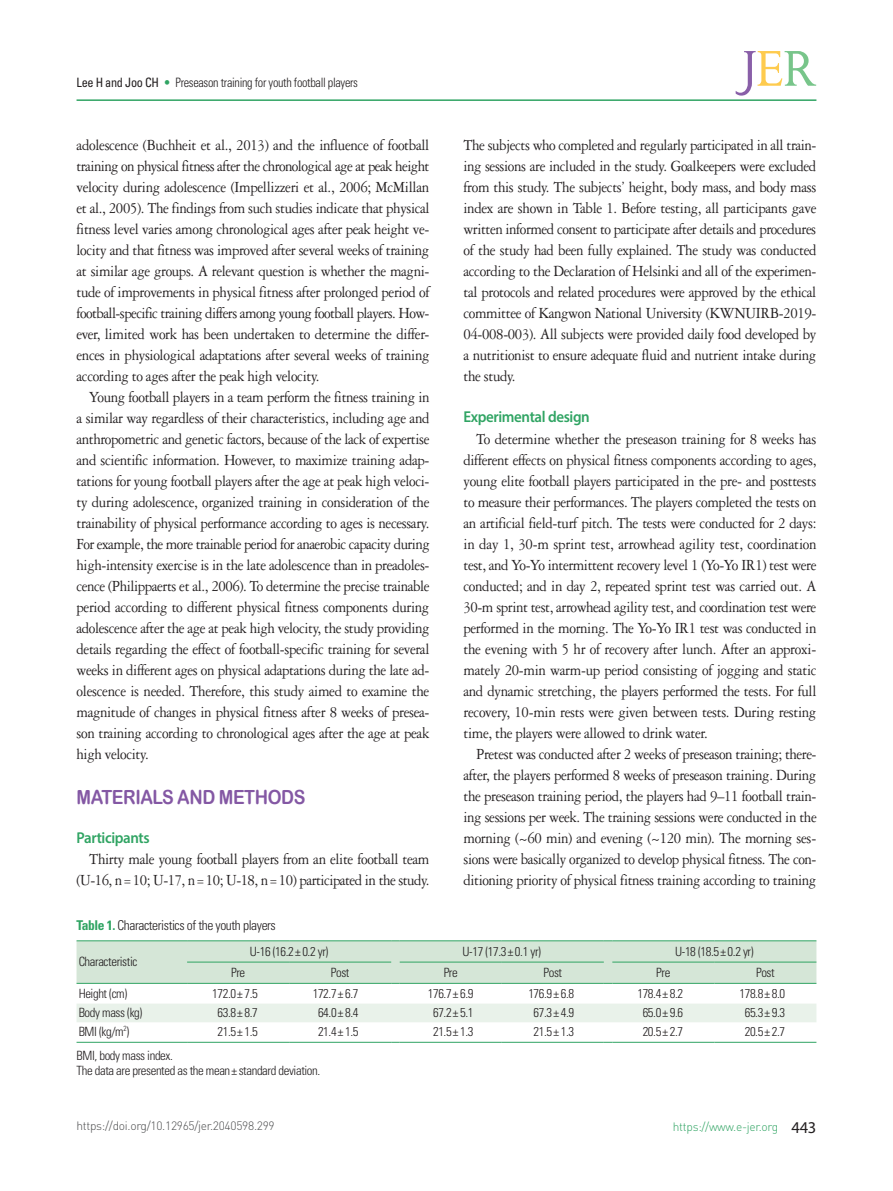
<style>
.page{position:relative;width:893px;height:1191px;background:#fff}
.page>*{position:absolute;margin:0;border:0;box-sizing:border-box;transform-origin:0 0}
.본문_대제목{font:19.5px "Arial Rounded MT Bold";letter-spacing:-.025em;color:#8458a4;scale:.9 1}
.본문_영문{font:16.5px/21px "Garamond 3 LT Std";letter-spacing:-.025em;color:#231f20;text-align:justify;scale:.9 1}
.본문_중제목{font:600 15.75px "Myriad Pro";letter-spacing:-.025em;color:#30a463;scale:.95 1}
.표제목_그림설명{font:300 condensed 13.5px "Univers LT Std";letter-spacing:-.03em;color:#231f20}
.하시라{font:300 condensed 12.9px "Univers LT Std";letter-spacing:-.025em;color:#231f20;scale:.95 1}
.표본문{font:300 condensed 12.75px "Univers LT Std";letter-spacing:-.03em;color:#231f20}
.t1{font:300 12px "DIN Pro";letter-spacing:-.025em;color:#4b4c4d}
.t2{font:300 12px "DIN Pro";letter-spacing:-.025em;color:#30a463}
.s1{font-weight:400}
.s2{color:#30a463}
.s3{font-weight:700;color:#30a463}
.s4{font-family:"Myriad Pro";font-weight:400;font-size:16.5px;color:#231f20}
</style>
<div class="page">
<svg style="left:736px;top:51px;width:80px;height:45px"></svg>
<hr style="left:77px;top:99px;width:739px;height:2px;background:#30a463">
<div style="left:77px;top:1004px;width:739px;height:18px;background:#e9f2ea"></div>
<svg style="left:77px;top:940px;width:739px;height:44px;background:#cbe2d0"></svg>
<hr style="left:612px;top:983px;width:102px;height:1px;background:#30a463">
<hr style="left:714px;top:983px;width:102px;height:1px;background:#30a463">
<hr style="left:77px;top:1042px;width:110px;height:1px;background:#30a463">
<hr style="left:187px;top:1042px;width:102px;height:1px;background:#30a463">
<hr style="left:289px;top:1042px;width:102px;height:1px;background:#30a463">
<hr style="left:400px;top:1042px;width:102px;height:1px;background:#30a463">
<hr style="left:502px;top:1042px;width:102px;height:1px;background:#30a463">
<hr style="left:612px;top:1042px;width:102px;height:1px;background:#30a463">
<hr style="left:714px;top:1042px;width:102px;height:1px;background:#30a463">
<p class="하시라" style="left:77px;top:74px;width:298px"><span class="s1">Lee H and Joo CH</span> <span class="s2">•</span> Preseason training for youth football players</p>
<p class="본문_영문" style="left:77px;top:134px;width:394px">adolescence (Buchheit et al., 2013) and the influence of football training on physical fitness after the chronological age at peak height velocity during adolescence (Impellizzeri et al., 2006; McMillan et al., 2005). The findings from such studies indicate that physical fitness level varies among chronological ages after peak height ve&shy;locity and that fitness was improved after several weeks of training at similar age groups. A relevant question is whether the magni&shy;tude of improvements in physical fitness after prolonged period of football-specific training differs among young football players. How&shy;ever, limited work has been undertaken to determine the differ&shy;ences in physiological adaptations after several weeks of training according to ages after the peak high velocity.</p>
<p class="본문_영문" style="left:77px;top:386px;width:394px;text-indent:13px">Young football players in a team perform the fitness training in a similar way regardless of their characteristics, including age and anthropometric and genetic factors, because of the lack of expertise and scientific information. However, to maximize training adap&shy;tations for young football players after the age at peak high veloci&shy;ty during adolescence, organized training in consideration of the trainability of physical performance according to ages is necessary.<br>For example, the more trainable period for anaerobic capacity during high-intensity exercise is in the late adolescence than in preadoles&shy;cence (Philippaerts et al., 2006). To determine the precise trainable period according to different physical fitness components during adolescence after the age at peak high velocity, the study providing details regarding the effect of football-specific training for several weeks in different ages on physical adaptations during the late ad&shy;olescence is needed. Therefore, this study aimed to examine the magnitude of changes in physical fitness after 8 weeks of presea&shy;son training according to chronological ages after the age at peak high velocity.</p>
<p class="본문_대제목" style="left:77px;top:785px;width:256px">MATERIALS AND METHODS</p>
<p class="본문_중제목" style="left:77px;top:827px;width:79px">Participants</p>
<p class="본문_영문" style="left:77px;top:848px;width:394px;text-align:right">Thirty male young football players from an elite football team (U-16, n=10; U-17, n=10; U-18, n=10) participated in the study.</p>
<p class="본문_영문" style="left:463px;top:134px;width:394px">The subjects who completed and regularly participated in all train&shy;ing sessions are included in the study. Goalkeepers were excluded from this study. The subjects’ height, body mass, and body mass index are shown in Table 1. Before testing, all participants gave written informed consent to participate after details and procedures of the study had been fully explained. The study was conducted according to the Declaration of Helsinki and all of the experimen&shy;tal protocols and related procedures were approved by the ethical committee of Kangwon National University (KWNUIRB-2019- 04-008-003). All subjects were provided daily food developed by a nutritionist to ensure adequate fluid and nutrient intake during the study.</p>
<p class="본문_중제목" style="left:463px;top:407px;width:134px">Experimental design</p>
<p class="본문_영문" style="left:463px;top:428px;width:394px;text-indent:13px">To determine whether the preseason training for 8 weeks has different effects on physical fitness components according to ages, young elite football players participated in the pre- and posttests to measure their performances. The players completed the tests on an artificial field-turf pitch. The tests were conducted for 2 days: in day 1, 30-m sprint test, arrowhead agility test, coordination test, and Yo-Yo intermittent recovery level 1 (Yo-Yo IR1) test were conducted; and in day 2, repeated sprint test was carried out. A 30-m sprint test, arrowhead agility test, and coordination test were performed in the morning. The Yo-Yo IR1 test was conducted in the evening with 5 hr of recovery after lunch. After an approxi&shy;mately 20-min warm-up period consisting of jogging and static and dynamic stretching, the players performed the tests. For full recovery, 10-min rests were given between tests. During resting time, the players were allowed to drink water.</p>
<p class="본문_영문" style="left:463px;top:743px;width:394px;text-indent:13px">Pretest was conducted after 2 weeks of preseason training; there&shy;after, the players performed 8 weeks of preseason training. During the preseason training period, the players had 9–11 football train&shy;ing sessions per week. The training sessions were conducted in the morning (~60 min) and evening (~120 min). The morning ses&shy;sions were basically organized to develop physical fitness. The con&shy;ditioning priority of physical fitness training according to training</p>
<p class="표제목_그림설명" style="left:77px;top:917px;width:201px"><span class="s3">Table 1.</span> Characteristics of the youth players</p>
<p class="표본문" style="left:79px;top:954px;width:60px">Characteristic</p>
<p class="표본문" style="left:250px;top:943px;width:80px">U-16 (16.2± 0.2 yr)</p>
<p class="표본문" style="left:462px;top:943px;width:80px">U-17 (17.3± 0.1 yr)</p>
<p class="표본문" style="left:675px;top:943px;width:80px">U-18 (18.5± 0.2 yr)</p>
<p class="표본문" style="left:231px;top:964px;width:16px">Pre</p>
<p class="표본문" style="left:331px;top:964px;width:20px">Post</p>
<p class="표본문" style="left:444px;top:964px;width:16px">Pre</p>
<p class="표본문" style="left:543px;top:964px;width:20px">Post</p>
<p class="표본문" style="left:656px;top:964px;width:16px">Pre</p>
<p class="표본문" style="left:756px;top:964px;width:20px">Post</p>
<p class="표본문" style="left:79px;top:986px;width:50px">Height (cm)</p>
<p class="표본문" style="left:212px;top:986px;width:47px">172.0± 7.5</p>
<p class="표본문" style="left:313px;top:986px;width:47px">172.7± 6.7</p>
<p class="표본문" style="left:428px;top:986px;width:47px">176.7± 6.9</p>
<p class="표본문" style="left:528px;top:986px;width:47px">176.9± 6.8</p>
<p class="표본문" style="left:637px;top:986px;width:47px">178.4± 8.2</p>
<p class="표본문" style="left:739px;top:986px;width:47px">178.8± 8.0</p>
<p class="표본문" style="left:79px;top:1005px;width:65px">Body mass (kg)</p>
<p class="표본문" style="left:217px;top:1005px;width:42px">63.8± 8.7</p>
<p class="표본문" style="left:318px;top:1005px;width:42px">64.0± 8.4</p>
<p class="표본문" style="left:433px;top:1005px;width:42px">67.2± 5.1</p>
<p class="표본문" style="left:534px;top:1005px;width:42px">67.3± 4.9</p>
<p class="표본문" style="left:643px;top:1005px;width:42px">65.0± 9.6</p>
<p class="표본문" style="left:745px;top:1005px;width:42px">65.3± 9.3</p>
<p class="표본문" style="left:79px;top:1023px;width:52px">BMI (kg/m<sup>2</sup>)</p>
<p class="표본문" style="left:217px;top:1023px;width:42px">21.5± 1.5</p>
<p class="표본문" style="left:318px;top:1023px;width:42px">21.4± 1.5</p>
<p class="표본문" style="left:433px;top:1023px;width:42px">21.5± 1.3</p>
<p class="표본문" style="left:534px;top:1023px;width:42px">21.5± 1.3</p>
<p class="표본문" style="left:643px;top:1023px;width:42px">20.5± 2.7</p>
<p class="표본문" style="left:745px;top:1023px;width:42px">20.5± 2.7</p>
<p class="표본문" style="left:77px;top:1047px;width:98px">BMI, body mass index.</p>
<p class="표본문" style="left:77px;top:1062px;width:245px">The data are presented as the mean± standard deviation.</p>
<p class="t1" style="left:77px;top:1118px;width:200px">https://doi.org/10.12965/jer.2040598.299</p>
<p class="t2" style="left:673px;top:1118px;width:145px">https://www.e-jer.org <span class="s4">443</span></p>
</div>
